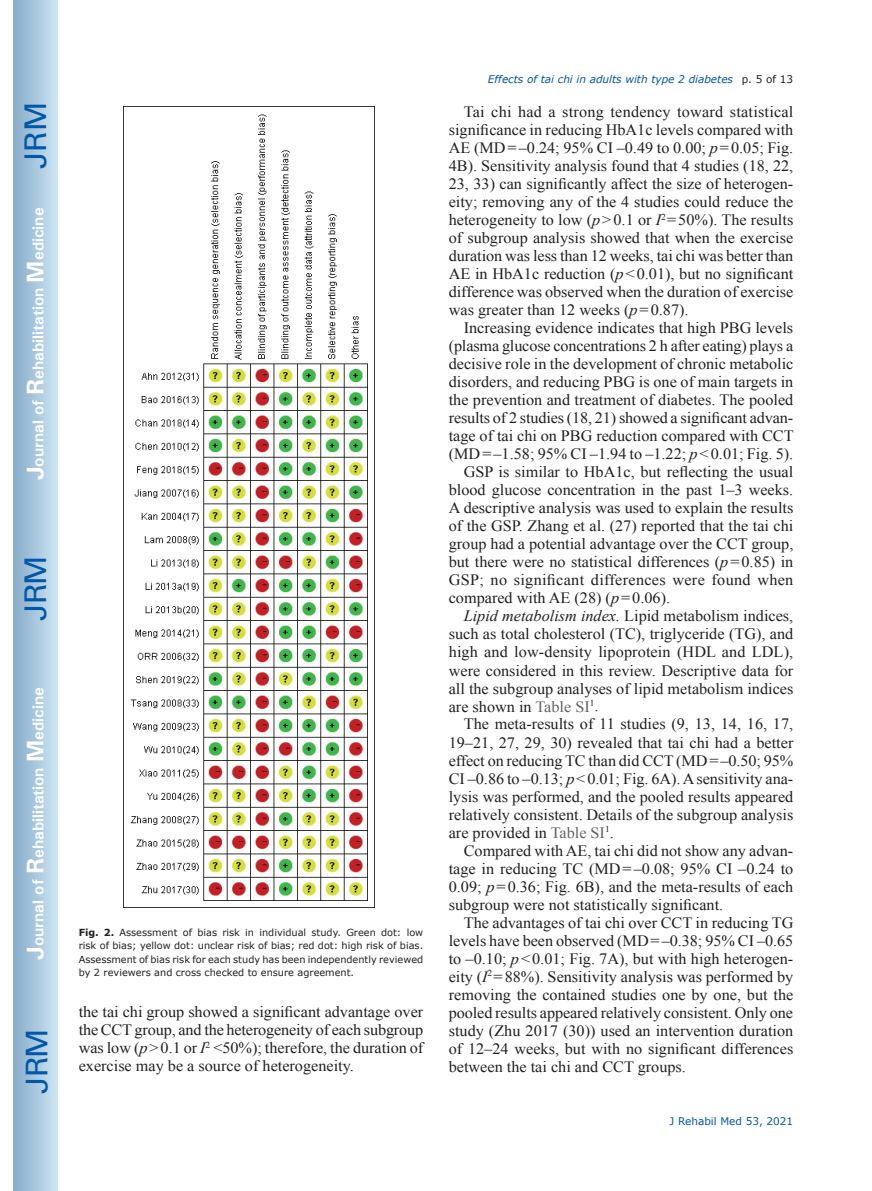
<style>
.page{position:relative;width:872px;height:1191px;background:#fff}
.page>*{position:absolute;margin:0;border:0;box-sizing:border-box;transform-origin:0 0}
.t1{font:30px "Univers";letter-spacing:-.03em;color:#0157a8}
.t2{font:15.75px/18px "Times New Roman";color:#231f20;text-align:justify}
.t3{font:700 15.75px "Univers";color:#fff}
.t4{font:15.75px "Times New Roman";letter-spacing:.02em;color:#231f20}
.t5{font:italic 10.5px "Verdana";color:#0157a8}
.t6{font:10.5px "Verdana";color:#0157a8}
.t7{font:9.75px/13.5px "Verdana";color:#231f20;text-align:justify}
.s1{font-size:24px}
.s2{font-weight:700}
.s3{font-style:italic}
.s4{font-style:normal;color:#231f20}
.s5{color:#636366}
</style>
<div class="page">
<div style="left:14px;top:0;width:43px;height:1191px;background:linear-gradient(to right,#88acca,#cbe5f2)"></div>
<img style="left:124px;top:106px;width:250px;height:795px">
<h1 class="t1" style="left:18px;top:169px;width:68px;rotate:-90deg">JRM</h1>
<p class="t3" style="left:28px;top:480px;width:274px;rotate:-90deg"><span class="s1">J</span>ournal of <span class="s1">R</span>ehabilitation <span class="s1">M</span>edicine</p>
<h1 class="t1" style="left:18px;top:620px;width:67px;rotate:-90deg">JRM</h1>
<p class="t3" style="left:28px;top:959px;width:274px;rotate:-90deg"><span class="s1">J</span>ournal of <span class="s1">R</span>ehabilitation <span class="s1">M</span>edicine</p>
<h1 class="t1" style="left:19px;top:1093px;width:67px;rotate:-90deg">JRM</h1>
<p class="t7" style="left:79px;top:925px;width:346px"><span class="s2">Fig. 2.</span> Assessment of bias risk in individual study. Green dot: low risk of bias; yellow dot: unclear risk of bias; red dot: high risk of bias.<br>Assessment of bias risk for each study has been independently reviewed by 2 reviewers and cross checked to ensure agreement.</p>
<p class="t2" style="left:79px;top:1002px;width:346px">the tai chi group showed a significant advantage over the CCT group, and the heterogeneity of each subgroup was low (<span class="s3">p</span>&gt;0.1 or <span class="s3">I</span><sup>2</sup> &lt;50%); therefore, the duration of exercise may be a source of heterogeneity.</p>
<p class="t5" style="left:488px;top:72px;width:307px">Effects of tai chi in adults with type 2 diabetes <span class="s4">p. 5 of 13</span></p>
<p class="t2" style="left:449px;top:103px;width:346px;text-indent:15px">Tai chi had a strong tendency toward statistical significance in reducing HbA1c levels compared with AE (MD=–0.24; 95% CI –0.49 to 0.00; <span class="s3">p</span>=0.05; Fig.<br>4B). Sensitivity analysis found that 4 studies (18, 22, 23, 33) can significantly affect the size of heterogen&shy;eity; removing any of the 4 studies could reduce the heterogeneity to low (<span class="s3">p</span>&gt;0.1 or <span class="s3">I</span><sup>2</sup>=50%). The results of subgroup analysis showed that when the exercise duration was less than 12 weeks, tai chi was better than AE in HbA1c reduction (<span class="s3">p</span>&lt;0.01), but no significant difference was observed when the duration of exercise was greater than 12 weeks (<span class="s3">p</span>=0.87).</p>
<p class="t2" style="left:464px;top:319px;width:331px">Increasing evidence indicates that high PBG levels</p>
<p class="t2" style="left:449px;top:337px;width:346px">(plasma glucose concentrations 2 h after eating) plays a</p>
<p class="t2" style="left:449px;top:355px;width:346px">decisive role in the development of chronic metabolic</p>
<p class="t2" style="left:449px;top:373px;width:346px">disorders, and reducing PBG is one of main targets in</p>
<p class="t2" style="left:449px;top:391px;width:346px">the prevention and treatment of diabetes. The pooled</p>
<p class="t2" style="left:449px;top:409px;width:346px">results of 2 studies (18, 21) showed a significant advan-</p>
<p class="t2" style="left:449px;top:427px;width:346px">tage of tai chi on PBG reduction compared with CCT</p>
<p class="t2" style="left:449px;top:445px;width:346px">(MD=–1.58; 95% CI –1.94 to –1.22; <span class="s3">p</span>&lt;0.01; Fig. 5).</p>
<p class="t2" style="left:464px;top:463px;width:331px">GSP is similar to HbA1c, but reflecting the usual</p>
<p class="t2" style="left:449px;top:481px;width:346px">blood glucose concentration in the past 1–3 weeks.</p>
<p class="t2" style="left:449px;top:499px;width:346px">A descriptive analysis was used to explain the results</p>
<p class="t2" style="left:449px;top:517px;width:346px">of the GSP. Zhang et al. (27) reported that the tai chi</p>
<p class="t2" style="left:449px;top:535px;width:346px">group had a potential advantage over the CCT group,</p>
<p class="t2" style="left:449px;top:553px;width:346px">but there were no statistical differences (<span class="s3">p</span>=0.85) in</p>
<p class="t4" style="left:449px;top:569px;width:346px">GSP; no significant differences were found when</p>
<p class="t2" style="left:449px;top:589px;width:223px">compared with AE (28) (<span class="s3">p</span>=0.06).</p>
<p class="t2" style="left:464px;top:607px;width:331px"><span class="s3">Lipid metabolism index.</span> Lipid metabolism indices,</p>
<p class="t2" style="left:449px;top:625px;width:346px">such as total cholesterol (TC), triglyceride (TG), and</p>
<p class="t2" style="left:449px;top:643px;width:346px">high and low-density lipoprotein (HDL and LDL),</p>
<p class="t2" style="left:449px;top:661px;width:346px">were considered in this review. Descriptive data for</p>
<p class="t2" style="left:449px;top:679px;width:346px">all the subgroup analyses of lipid metabolism indices</p>
<p class="t2" style="left:449px;top:697px;width:151px">are shown in <span class="s5">Table SI</span><sup>1</sup>.</p>
<p class="t2" style="left:464px;top:715px;width:331px">The meta-results of 11 studies (9, 13, 14, 16, 17,</p>
<p class="t2" style="left:449px;top:733px;width:346px">19–21, 27, 29, 30) revealed that tai chi had a better</p>
<p class="t2" style="left:449px;top:751px;width:346px">effect on reducing TC than did CCT (MD=–0.50; 95%</p>
<p class="t2" style="left:449px;top:769px;width:346px">CI –0.86 to –0.13; <span class="s3">p</span>&lt;0.01; Fig. 6A). A sensitivity ana-</p>
<p class="t2" style="left:449px;top:787px;width:346px">lysis was performed, and the pooled results appeared</p>
<p class="t2" style="left:449px;top:805px;width:346px">relatively consistent. Details of the subgroup analysis</p>
<p class="t2" style="left:449px;top:823px;width:167px">are provided in <span class="s5">Table SI</span><sup>1</sup>.</p>
<p class="t2" style="left:464px;top:841px;width:331px">Compared with AE, tai chi did not show any advan-</p>
<p class="t2" style="left:449px;top:859px;width:346px">tage in reducing TC (MD=–0.08; 95% CI –0.24 to</p>
<p class="t2" style="left:449px;top:877px;width:346px">0.09; <span class="s3">p</span>=0.36; Fig. 6B), and the meta-results of each</p>
<p class="t2" style="left:449px;top:895px;width:276px">subgroup were not statistically significant.</p>
<p class="t2" style="left:464px;top:913px;width:331px">The advantages of tai chi over CCT in reducing TG</p>
<p class="t2" style="left:449px;top:931px;width:346px">levels have been observed (MD=–0.38; 95% CI –0.65</p>
<p class="t2" style="left:449px;top:949px;width:346px">to –0.10; <span class="s3">p</span>&lt;0.01; Fig. 7A), but with high heterogen-</p>
<p class="t2" style="left:449px;top:967px;width:346px">eity (<span class="s3">I</span><sup>2</sup>=88%). Sensitivity analysis was performed by</p>
<p class="t2" style="left:449px;top:985px;width:346px">removing the contained studies one by one, but the</p>
<p class="t2" style="left:449px;top:1003px;width:346px">pooled results appeared relatively consistent. Only one</p>
<p class="t2" style="left:449px;top:1021px;width:346px">study (Zhu 2017 (30)) used an intervention duration</p>
<p class="t2" style="left:449px;top:1039px;width:346px">of 12–24 weeks, but with no significant differences</p>
<p class="t2" style="left:449px;top:1057px;width:239px">between the tai chi and CCT groups.</p>
<p class="t6" style="left:669px;top:1114px;width:125px">J Rehabil Med 53, 2021</p>
</div>
